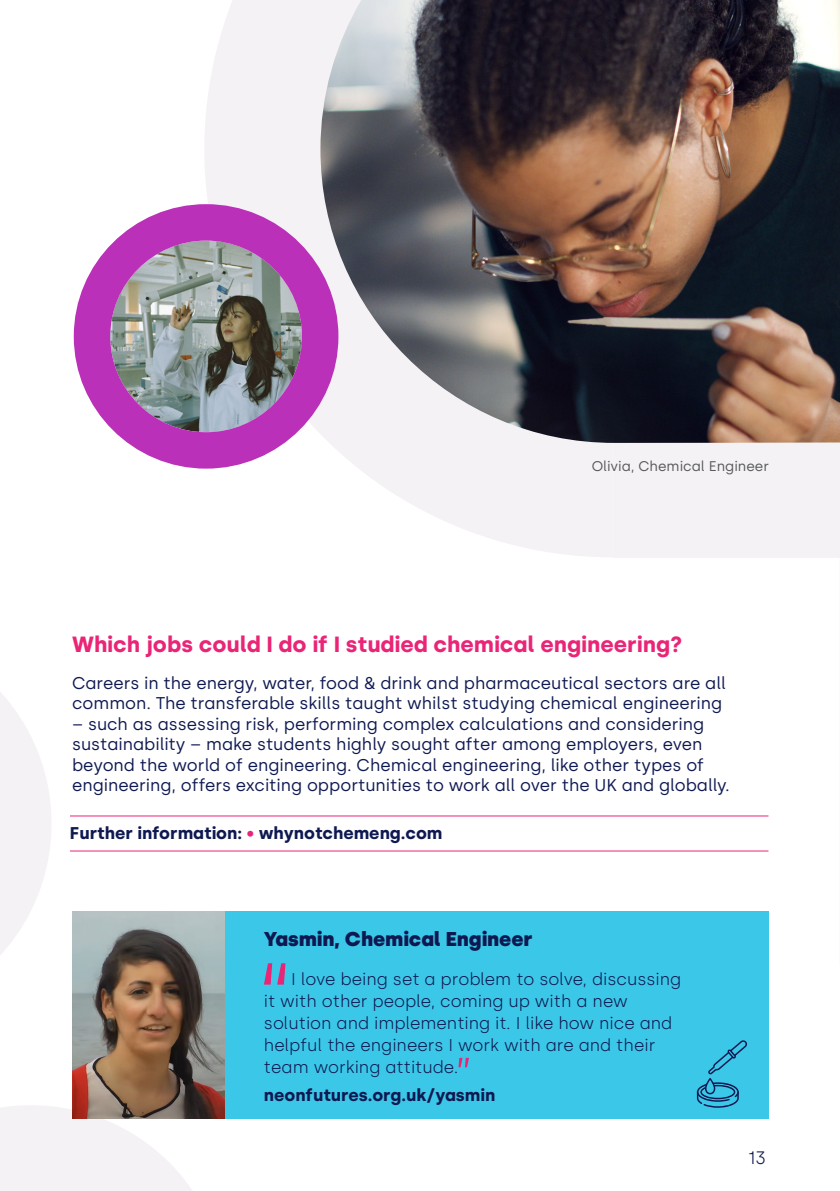
<style>
.page{position:relative;width:840px;height:1191px;background:#fff}
.page>*{position:absolute;margin:0;border:0;box-sizing:border-box;transform-origin:0 0}
.copy_9pt{font:700 22px "Silka";color:#ea2476}
.t1{font:900 20px "Silka";color:#0f1951}
.t2{font:300 18px "Silka";color:#0f1951}
.copy_9pt-2{font:17px/20.4px "Silka";color:#0f1951}
.t3{font:300 17px/22px "Silka";color:#0f1951}
.copy_9pt-3{font:700 17px "Silka";color:#0f1951}
.copy_9pt-4{font:14px "Silka";color:#57585a}
.s1{color:#ea2476}
</style>
<div class="page">
<svg style="left:196px;top:0;width:416px;height:557px;fill:#f5f2f5"></svg>
<div style="left:612px;top:376px;width:227px;height:181px;background:#f5f2f5"></div>
<svg style="left:839px;top:149px;width:1px;height:409px"></svg>
<img style="left:320px;top:0;width:519px;height:443px">
<svg style="left:0;top:692px;width:51px;height:263px"></svg>
<svg style="left:0;top:1105px;width:230px;height:86px"></svg>
<img style="left:110px;top:241px;width:192px;height:191px;border-radius:96px">
<div style="left:74px;top:204px;width:264px;height:264px;border:36px solid #bb30b9;border-radius:50%"></div>
<hr style="left:70px;top:815px;width:698px;height:1px;background:#ea2476">
<hr style="left:70px;top:850px;width:698px;height:1px;background:#ea2476">
<div style="left:72px;top:911px;width:696px;height:207px;background:#3bc8e8"></div>
<img style="left:72px;top:911px;width:152px;height:207px">
<svg style="left:264px;top:963px;width:21px;height:21px"></svg>
<svg style="left:458px;top:1057px;width:10px;height:10px"></svg>
<svg style="left:677px;top:1040px;width:91px;height:79px"></svg>
<p class="copy_9pt-4" style="left:591px;top:458px;width:179px">Olivia, Chemical Engineer</p>
<p class="copy_9pt" style="left:72px;top:631px;width:611px">Which jobs could I do if I studied chemical engineering?</p>
<p class="copy_9pt-2" style="left:72px;top:673px;width:655px">Careers in the energy, water, food &amp; drink and pharmaceutical sectors are all common. The transferable skills taught whilst studying chemical engineering</p>
<p class="copy_9pt-2" style="left:72px;top:713px;width:659px">– such as assessing risk, performing complex calculations and considering sustainability – make students highly sought after among employers, even beyond the world of engineering. Chemical engineering, like other types of engineering, offers exciting opportunities to work all over the UK and globally.</p>
<p class="copy_9pt-3" style="left:70px;top:823px;width:374px">Further information: <span class="s1">•</span> whynotchemeng.com</p>
<p class="t1" style="left:264px;top:927px;width:270px">Yasmin, Chemical Engineer</p>
<p class="t3" style="left:264px;top:968px;width:418px;text-indent:27px">I love being set a problem to solve, discussing it with other people, coming up with a new solution and implementing it. I like how nice and helpful the engineers I work with are and their team working attitude.</p>
<p class="copy_9pt-3" style="left:264px;top:1085px;width:233px">neonfutures.org.uk/yasmin</p>
<p class="t2" style="left:747px;top:1147px;width:20px">13</p>
</div>
